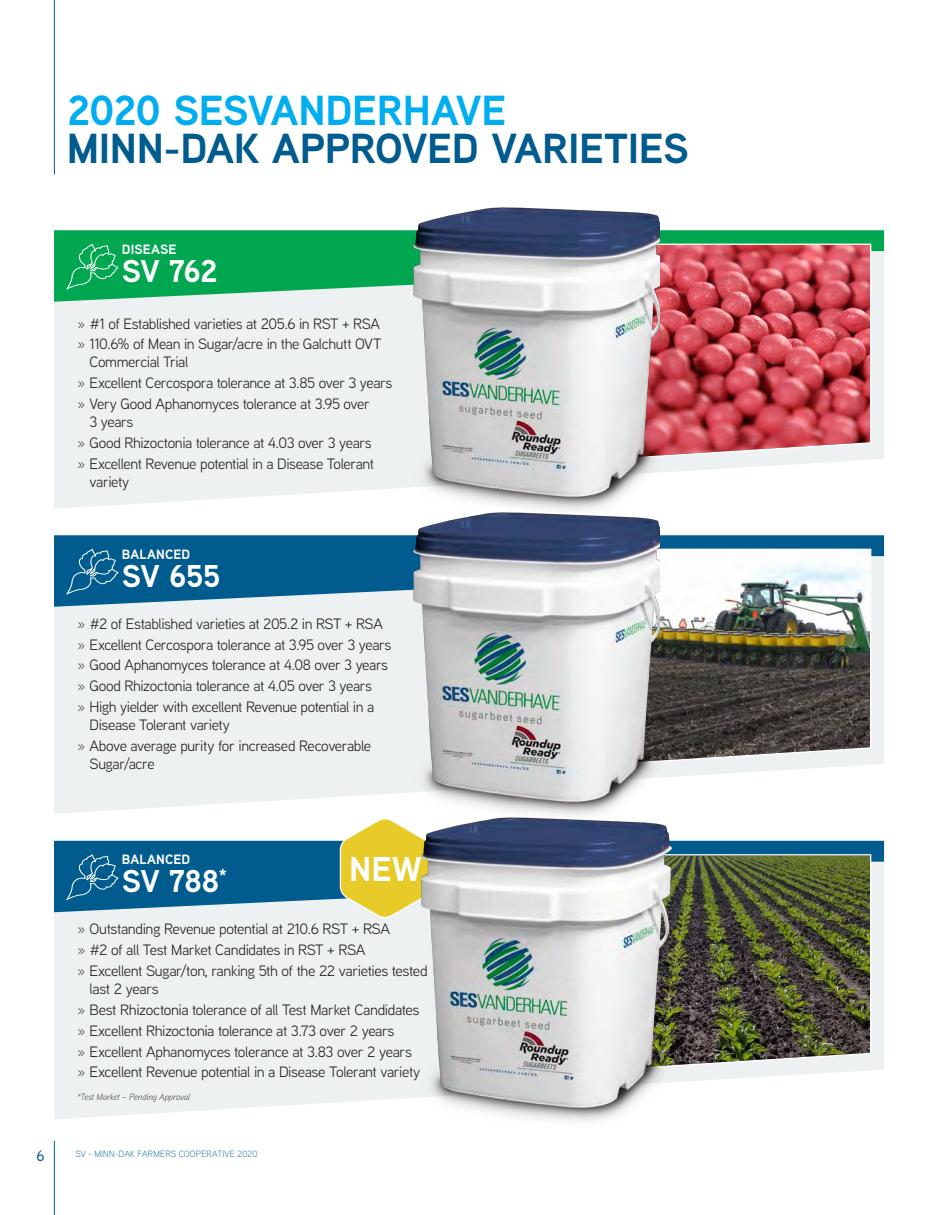
<style>
.page{position:relative;width:945px;height:1215px;background:#fff}
.page>*{position:absolute;margin:0;border:0;box-sizing:border-box;transform-origin:0 0}
.Headings_26_28{font:700 42px "Aaux Next";letter-spacing:-.01em;color:#005b8f}
.Headings_26_28-2{font:700 42px "Aaux Next";letter-spacing:-.01em;color:#00aeef}
.Headings_26_28-3{font:700 34.5px "Aaux Next";color:#fff}
.Headings_26_28-4{font:700 31.5px "Aaux Next";letter-spacing:-.02em;color:#fff}
.t1{font:15px/18px "Aaux Next";letter-spacing:-.03em;color:#231f20}
.Headings_26_28-5{font:500 15px "Aaux Next";color:#005b8f}
.Headings_26_28-6{font:700 13.5px "Aaux Next";letter-spacing:.01em;color:#fff}
.Headings_26_28-7{font:300 9px "Aaux Next";letter-spacing:.015em;color:#005b8f}
.Headings_26_28-8{font:italic 300 9px "Aaux Next";letter-spacing:.005em;color:#231f20}
.s1{font-weight:300}
</style>
<div class="page">
<hr style="left:54px;top:1141px;width:1px;height:74px;background:#005b8f">
<div style="left:54px;top:302px;width:830px;height:207px;background:#eef1f1"></div>
<svg style="left:54px;top:230px;width:830px;height:72px;background:#21b166"></svg>
<svg style="left:66px;top:244px;width:52px;height:46px;background:#1eb164"></svg>
<svg style="left:660px;top:243px;width:212px;height:266px"></svg>
<img style="left:396px;top:207px;width:264px;height:282px">
<hr style="left:54px;top:0;width:1px;height:174px;background:#005b8f">
<div style="left:54px;top:607px;width:830px;height:207px;background:#eef1f1"></div>
<svg style="left:54px;top:535px;width:830px;height:72px;background:#21709c"></svg>
<svg style="left:66px;top:549px;width:52px;height:46px;background:#1e6e9c"></svg>
<img style="left:660px;top:548px;width:212px;height:293px">
<img style="left:396px;top:489px;width:264px;height:325px">
<div style="left:54px;top:912px;width:830px;height:207px;background:#eef1f1"></div>
<svg style="left:54px;top:841px;width:830px;height:71px;background:#1b6c9a"></svg>
<svg style="left:66px;top:854px;width:52px;height:46px;background:#1e6e9c"></svg>
<img style="left:682px;top:854px;width:190px;height:265px">
<svg style="left:340px;top:819px;width:79px;height:99px;background:#ead455"></svg>
<img style="left:419px;top:795px;width:263px;height:327px">
<p class="Headings_26_28-2" style="left:67px;top:81px;width:441px">2020 SESVANDERHAVE</p>
<p class="Headings_26_28" style="left:67px;top:119px;width:623px">MINN-DAK APPROVED VARIETIES</p>
<p class="Headings_26_28-6" style="left:122px;top:239px;width:56px">DISEASE</p>
<p class="Headings_26_28-4" style="left:122px;top:249px;width:97px">SV 762</p>
<p class="t1" style="left:78px;top:314px;width:304px"><span class="s1">»</span> #1 of Established varieties at 205.6 in RST + RSA</p>
<p class="t1" style="left:90px;top:335px;width:293px;text-indent:-12px"><span class="s1">»</span> 110.6% of Mean in Sugar/acre in the Galchutt OVT<br>Commercial Trial</p>
<p class="t1" style="left:78px;top:373px;width:316px"><span class="s1">»</span> Excellent Cercospora tolerance at 3.85 over 3 years</p>
<p class="t1" style="left:90px;top:394px;width:282px;text-indent:-12px"><span class="s1">»</span> Very Good Aphanomyces tolerance at 3.95 over<br>3 years</p>
<p class="t1" style="left:78px;top:433px;width:296px"><span class="s1">»</span> Good Rhizoctonia tolerance at 4.03 over 3 years</p>
<p class="t1" style="left:90px;top:454px;width:286px;text-indent:-12px"><span class="s1">»</span> Excellent Revenue potential in a Disease Tolerant variety</p>
<p class="Headings_26_28-6" style="left:122px;top:544px;width:70px">BALANCED</p>
<p class="Headings_26_28-4" style="left:122px;top:554px;width:100px">SV 655</p>
<p class="t1" style="left:78px;top:614px;width:307px"><span class="s1">»</span> #2 of Established varieties at 205.2 in RST + RSA</p>
<p class="t1" style="left:78px;top:635px;width:315px"><span class="s1">»</span> Excellent Cercospora tolerance at 3.95 over 3 years</p>
<p class="t1" style="left:78px;top:656px;width:312px"><span class="s1">»</span> Good Aphanomyces tolerance at 4.08 over 3 years</p>
<p class="t1" style="left:78px;top:677px;width:296px"><span class="s1">»</span> Good Rhizoctonia tolerance at 4.05 over 3 years</p>
<p class="t1" style="left:90px;top:697px;width:286px;text-indent:-12px"><span class="s1">»</span> High yielder with excellent Revenue potential in a<br>Disease Tolerant variety</p>
<p class="t1" style="left:90px;top:736px;width:283px;text-indent:-12px"><span class="s1">»</span> Above average purity for increased Recoverable<br>Sugar/acre</p>
<p class="Headings_26_28-5" style="left:36px;top:1146px;width:10px">6</p>
<p class="Headings_26_28-6" style="left:122px;top:850px;width:70px">BALANCED</p>
<p class="Headings_26_28-4" style="left:122px;top:859px;width:107px">SV 788<sup>*</sup></p>
<p class="Headings_26_28-3" style="left:349px;top:845px;width:74px">NEW</p>
<p class="t1" style="left:78px;top:920px;width:314px"><span class="s1">»</span> Outstanding Revenue potential at 210.6 RST + RSA</p>
<p class="t1" style="left:78px;top:941px;width:289px"><span class="s1">»</span> #2 of all Test Market Candidates in RST + RSA</p>
<p class="t1" style="left:90px;top:961px;width:340px;text-indent:-12px"><span class="s1">»</span> Excellent Sugar/ton, ranking 5th of the 22 varieties tested last 2 years</p>
<p class="t1" style="left:78px;top:1000px;width:343px"><span class="s1">»</span> Best Rhizoctonia tolerance of all Test Market Candidates</p>
<p class="t1" style="left:78px;top:1021px;width:318px"><span class="s1">»</span> Excellent Rhizoctonia tolerance at 3.73 over 2 years</p>
<p class="t1" style="left:78px;top:1042px;width:336px"><span class="s1">»</span> Excellent Aphanomyces tolerance at 3.83 over 2 years</p>
<p class="t1" style="left:78px;top:1063px;width:344px"><span class="s1">»</span> Excellent Revenue potential in a Disease Tolerant variety</p>
<p class="Headings_26_28-8" style="left:78px;top:1091px;width:114px">*Test Market – Pending Approval</p>
<p class="Headings_26_28-7" style="left:75px;top:1148px;width:184px">SV - MINN-DAK FARMERS COOPERATIVE 2020</p>
</div>
